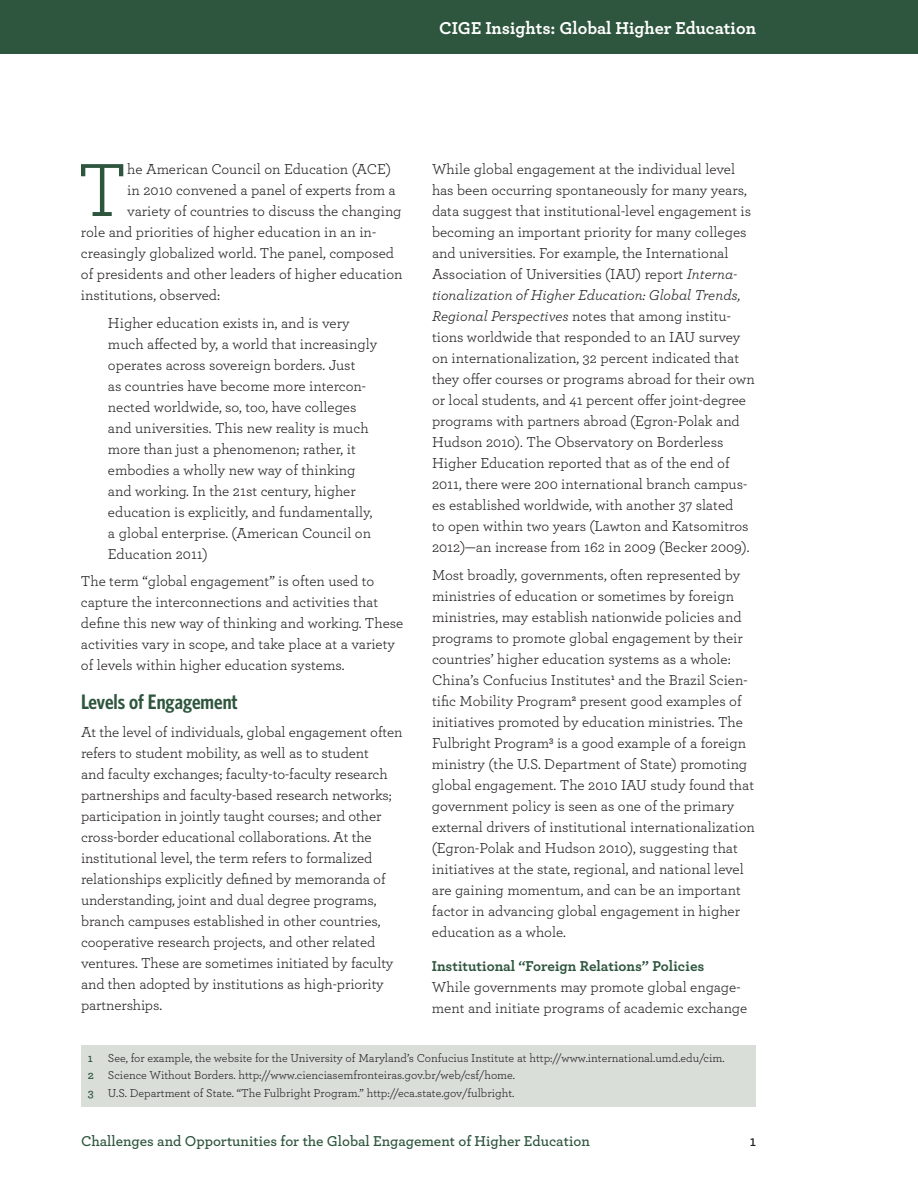
<style>
.page{position:relative;width:918px;height:1188px;background:#fff}
.page>*{position:absolute;margin:0;border:0;box-sizing:border-box;transform-origin:0 0}
.t1{font:78.9px "Archer";color:#2e553d}
.t2{font:600 21px "Whitney Condensed";color:#2e553d}
.t3{font:700 18px "Archer";color:#fff}
.t4{font:15px/21px "Archer";color:#231f20}
.t5{font:600 15px "Archer";color:#2e553d}
.t6{font:700 15px "Archer";color:#2e553d}
.t7{font:600 15px "Archer";color:#231f20}
.t8{font:12px/17.7px "Archer";color:#231f20}
.t9{font:600 12px "Archer";color:#2e553d}
.s1{font-style:italic}
.s2{font-weight:600;color:#2e553d}
</style>
<div class="page">
<div style="left:0;top:0;width:918px;height:54px;background:#2e553d"></div>
<div style="left:81px;top:1045px;width:675px;height:62px;background:#d9ded9"></div>
<p class="t3" style="left:439px;top:14px;width:318px">CIGE Insights: Global Higher Education</p>
<h1 class="t1" style="left:77px;top:135px;width:52px">T</h1>
<p class="t4" style="left:127px;top:158px;width:265px">he American Council on Education (ACE)</p>
<p class="t4" style="left:127px;top:179px;width:270px">in 2010 convened a panel of experts from a</p>
<p class="t4" style="left:127px;top:200px;width:276px">variety of countries to discuss the changing</p>
<p class="t4" style="left:81px;top:221px;width:297px">role and priorities of higher education in an in-</p>
<p class="t4" style="left:81px;top:242px;width:315px">creasingly globalized world. The panel, composed</p>
<p class="t4" style="left:81px;top:263px;width:323px">of presidents and other leaders of higher education</p>
<p class="t4" style="left:81px;top:284px;width:141px">institutions, observed:</p>
<p class="t4" style="left:108px;top:312px;width:271px">Higher education exists in, and is very much affected by, a world that increasingly operates across sovereign borders. Just<br>as countries have become more intercon&shy;nected worldwide, so, too, have colleges and universities. This new reality is much more than just a phenomenon; rather, it embodies a wholly new way of thinking and working. In the 21st century, higher education is explicitly, and fundamentally, a global enterprise. (American Council on Education 2011)</p>
<p class="t4" style="left:81px;top:570px;width:324px">The term “global engagement” is often used to capture the interconnections and activities that define this new way of thinking and working. These activities vary in scope, and take place at a variety of levels within higher education systems.</p>
<h2 class="t2" style="left:81px;top:689px;width:158px">Levels of Engagement</h2>
<p class="t4" style="left:81px;top:721px;width:323px">At the level of individuals, global engagement often refers to student mobility, as well as to student<br>and faculty exchanges; faculty-to-faculty research partnerships and faculty-based research networks; participation in jointly taught courses; and other cross-border educational collaborations. At the institutional level, the term refers to formalized relationships explicitly defined by memoranda of understanding, joint and dual degree programs, branch campuses established in other countries, cooperative research projects, and other related ventures. These are sometimes initiated by faculty and then adopted by institutions as high-priority partnerships.</p>
<p class="t4" style="left:432px;top:158px;width:324px">While global engagement at the individual level has been occurring spontaneously for many years, data suggest that institutional-level engagement is becoming an important priority for many colleges and universities. For example, the International Association of Universities (IAU) report <span class="s1">Interna&shy;tionalization of Higher Education: Global Trends, Regional Perspectives</span> notes that among institu&shy;tions worldwide that responded to an IAU survey on internationalization, 32 percent indicated that they offer courses or programs abroad for their own or local students, and 41 percent offer joint-degree programs with partners abroad (Egron-Polak and Hudson 2010). The Observatory on Borderless Higher Education reported that as of the end of 2011, there were 200 international branch campus&shy;es established worldwide, with another 37 slated<br>to open within two years (Lawton and Katsomitros 2012)—an increase from 162 in 2009 (Becker 2009).</p>
<p class="t4" style="left:432px;top:564px;width:324px">Most broadly, governments, often represented by ministries of education or sometimes by foreign ministries, may establish nationwide policies and programs to promote global engagement by their countries’ higher education systems as a whole:<br>China’s Confucius Institutes<sup>1</sup> and the Brazil Scien&shy;tific Mobility Program<sup>2</sup> present good examples of initiatives promoted by education ministries. The Fulbright Program<sup>3</sup> is a good example of a foreign ministry (the U.S. Department of State) promoting global engagement. The 2010 IAU study found that government policy is seen as one of the primary external drivers of institutional internationalization (Egron-Polak and Hudson 2010), suggesting that initiatives at the state, regional, and national level are gaining momentum, and can be an important factor in advancing global engagement in higher education as a whole.</p>
<p class="t6" style="left:432px;top:954px;width:274px">Institutional “Foreign Relations” Policies</p>
<p class="t4" style="left:432px;top:976px;width:317px">While governments may promote global engage&shy;ment and initiate programs of academic exchange</p>
<p class="t8" style="left:88px;top:1048px;width:638px;text-indent:20px">See, for example, the website for the University of Maryland’s Confucius Institute at http://www.international.umd.edu/cim.<br><span class="s2">2</span> Science Without Borders. http://www.cienciasemfronteiras.gov.br/web/csf/home.<br><span class="s2">3</span> U.S. Department of State. “The Fulbright Program.” http://eca.state.gov/fulbright.</p>
<p class="t9" style="left:88px;top:1049px;width:7px">1</p>
<p class="t5" style="left:81px;top:1130px;width:510px">Challenges and Opportunities for the Global Engagement of Higher Education</p>
<p class="t7" style="left:750px;top:1130px;width:8px">1</p>
</div>
